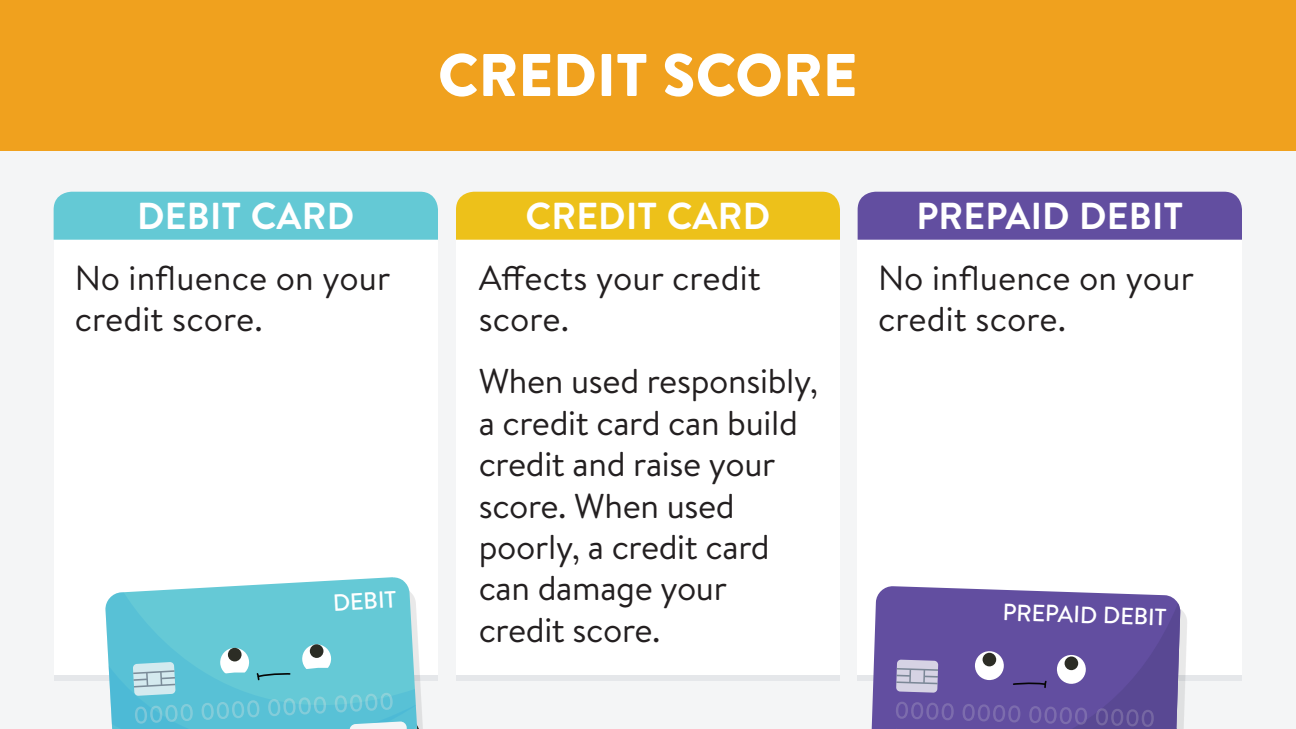
<style>
.page{position:relative;width:1296px;height:729px;background:#f4f5f6}
.page>*{position:absolute;margin:0;border:0;box-sizing:border-box;transform-origin:0 0}
.t1{font:900 60px "Brandon Text";color:#fff}
.t2{font:700 37.5px "Brandon Text";letter-spacing:.005em;color:#fff}
.t3{font:34.5px/41.4px "Brandon Text";letter-spacing:-.01em;color:#231f20}
.t4{font:500 23.55px "Brandon Text";color:#fff}
</style>
<div class="page">
<div style="left:0;top:0;width:1296px;height:150px;background:#f0a11e"></div>
<div style="left:54px;top:675px;width:384px;height:6px;background:#e5e7ea"></div>
<div style="left:54px;top:240px;width:384px;height:435px;background:#fff"></div>
<div style="left:456px;top:240px;width:384px;height:435px;background:#fff"></div>
<div style="left:858px;top:675px;width:384px;height:6px;background:#e5e7ea"></div>
<div style="left:858px;top:240px;width:384px;height:435px;background:#fff"></div>
<div style="left:54px;top:192px;width:384px;height:48px;background:#64c9d5"></div>
<div style="left:456px;top:192px;width:384px;height:48px;background:#edc11a"></div>
<div style="left:858px;top:192px;width:384px;height:48px;background:#624ea0"></div>
<div style="left:91px;top:588px;width:1114px;height:141px;background:#fff"></div>
<svg style="left:1180px;top:706px;width:13px;height:23px"></svg>
<svg style="left:856px;top:706px;width:15px;height:23px"></svg>
<svg style="left:875px;top:586px;width:303px;height:17px;fill:#624ea0"></svg>
<svg style="left:871px;top:603px;width:309px;height:126px;background:#634f9f"></svg>
<svg style="left:896px;top:702px;width:58px;height:18px"></svg>
<svg style="left:962px;top:704px;width:59px;height:19px"></svg>
<svg style="left:1029px;top:706px;width:58px;height:19px"></svg>
<svg style="left:1096px;top:708px;width:58px;height:19px"></svg>
<svg style="left:896px;top:660px;width:42px;height:33px"></svg>
<div style="left:975px;top:651px;width:29px;height:29px;background:#fff;border-radius:50%"></div>
<div style="left:982px;top:653px;width:14px;height:14px;background:#2c2d25;border-radius:50%"></div>
<div style="left:1057px;top:655px;width:29px;height:29px;background:#fff;border-radius:50%"></div>
<div style="left:1064px;top:656px;width:14px;height:14px;background:#2c2d25;border-radius:50%"></div>
<svg style="left:1012px;top:680px;width:35px;height:9px"></svg>
<svg style="left:129px;top:577px;width:290px;height:85px"></svg>
<svg style="left:105px;top:592px;width:312px;height:70px;background:#69c7d5"></svg>
<svg style="left:91px;top:662px;width:345px;height:67px;background:#7acbda"></svg>
<h1 class="t1" style="left:438px;top:33px;width:421px">CREDIT SCORE</h1>
<p class="t2" style="left:137px;top:190px;width:219px">DEBIT CARD</p>
<p class="t2" style="left:526px;top:190px;width:246px">CREDIT CARD</p>
<p class="t2" style="left:916px;top:190px;width:268px">PREPAID DEBIT</p>
<p class="t3" style="left:75px;top:256px;width:317px">No influence on your credit score.</p>
<p class="t3" style="left:479px;top:256px;width:284px">Affects your credit score.</p>
<p class="t3" style="left:479px;top:360px;width:341px">When used responsibly, a credit card can build credit and raise your score. When used poorly, a credit card can damage your credit score.</p>
<p class="t4" style="left:332px;top:586px;width:65px;rotate:-3deg">DEBIT</p>
<p class="t3" style="left:878px;top:256px;width:317px">No influence on your credit score.</p>
<p class="t4" style="left:1003px;top:596px;width:166px;rotate:2deg">PREPAID DEBIT</p>
</div>
